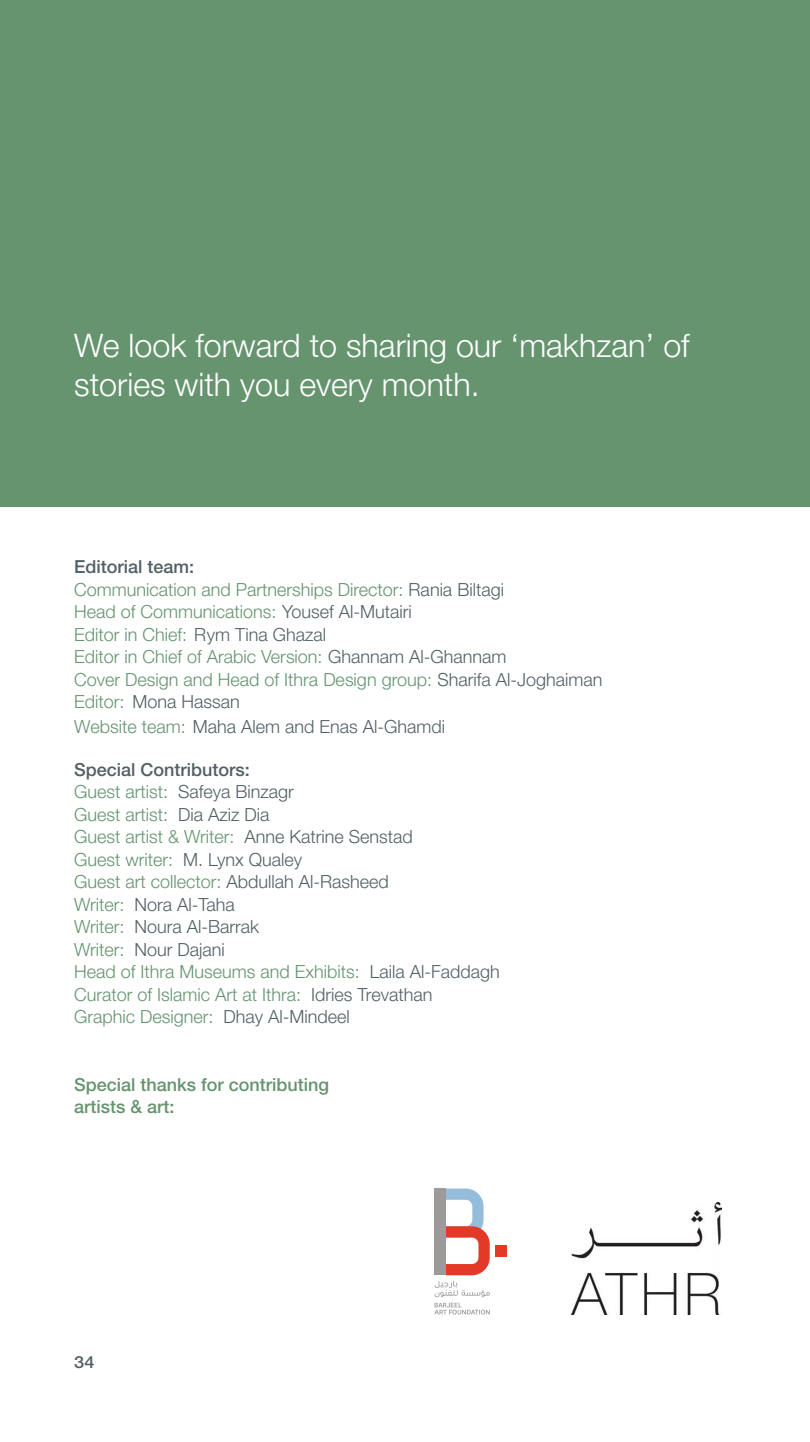
<style>
.page{position:relative;width:810px;height:1442px;background:#fff}
.page>*{position:absolute;margin:0;border:0;box-sizing:border-box;transform-origin:0 0}
.t1{font:300 32.25px/39.8px "Helvetica Neue LT Pro";color:#fff}
.t2{font:300 18px/22.5px "Helvetica Neue LT Pro";color:#65946f}
.t3{font:500 18px/22.5px "Helvetica Neue LT Pro";color:#65946f}
.t4{font:300 18px "Helvetica Neue LT Pro";color:#526065}
.t5{font:500 16.73px "Helvetica Neue LT Pro";color:#526065;scale:1.09 1}
.s1{font-weight:500;color:#526065}
.s2{color:#526065}
.s3{color:#65946f}
</style>
<div class="page">
<div style="left:0;top:0;width:810px;height:506px;background:#65946f"></div>
<div style="left:495px;top:1245px;width:12px;height:11px;background:#e43926"></div>
<svg style="left:446px;top:1188px;width:44px;height:87px"></svg>
<div style="left:435px;top:1188px;width:11px;height:87px;background:#9c9b9a"></div>
<svg style="left:435px;top:1281px;width:55px;height:16px"></svg>
<svg style="left:434px;top:1303px;width:56px;height:11px"></svg>
<img style="left:572px;top:1202px;width:150px;height:112px">
<h1 class="t1" style="left:74px;top:325px;width:617px">We look forward to sharing our ‘makhzan’ of stories with you every month.</h1>
<p class="t2" style="left:74px;top:555px;width:530px"><span class="s1">Editorial team:<br></span>Communication and Partnerships Director: <span class="s2">Rania Biltagi<br></span>Head of Communications: <span class="s2">Yousef Al-Mutairi<br></span>Editor in Chief: <span class="s2">Rym Tina Ghazal<br></span>Editor in Chief of Arabic Version: <span class="s2">Ghannam Al-Ghannam<br></span>Cover Design and Head of Ithra Design group: <span class="s2">Sharifa Al-Joghaiman </span>Editor: <span class="s2">Mona Hassan</span></p>
<p class="t4" style="left:74px;top:715px;width:372px"><span class="s3">Website team:</span> Maha Alem and Enas Al-Ghamdi</p>
<p class="t2" style="left:74px;top:758px;width:427px"><span class="s1">Special Contributors:<br></span>Guest artist: <span class="s2">Safeya Binzagr<br></span>Guest artist: <span class="s2">Dia Aziz Dia<br></span>Guest artist &amp; Writer: <span class="s2">Anne Katrine Senstad<br></span>Guest writer: <span class="s2">M. Lynx Qualey<br></span>Guest art collector: <span class="s2">Abdullah Al-Rasheed<br></span>Writer: <span class="s2">Nora Al-Taha<br></span>Writer: <span class="s2">Noura Al-Barrak<br></span>Writer: <span class="s2">Nour Dajani<br></span>Head of Ithra Museums and Exhibits: <span class="s2">Laila Al-Faddagh </span>Curator of Islamic Art at Ithra: <span class="s2">Idries Trevathan<br></span>Graphic Designer: <span class="s2">Dhay Al-Mindeel</span></p>
<p class="t3" style="left:74px;top:1073px;width:257px">Special thanks for contributing artists &amp; art:</p>
<p class="t5" style="left:74px;top:1352px;width:20px">34</p>
</div>
